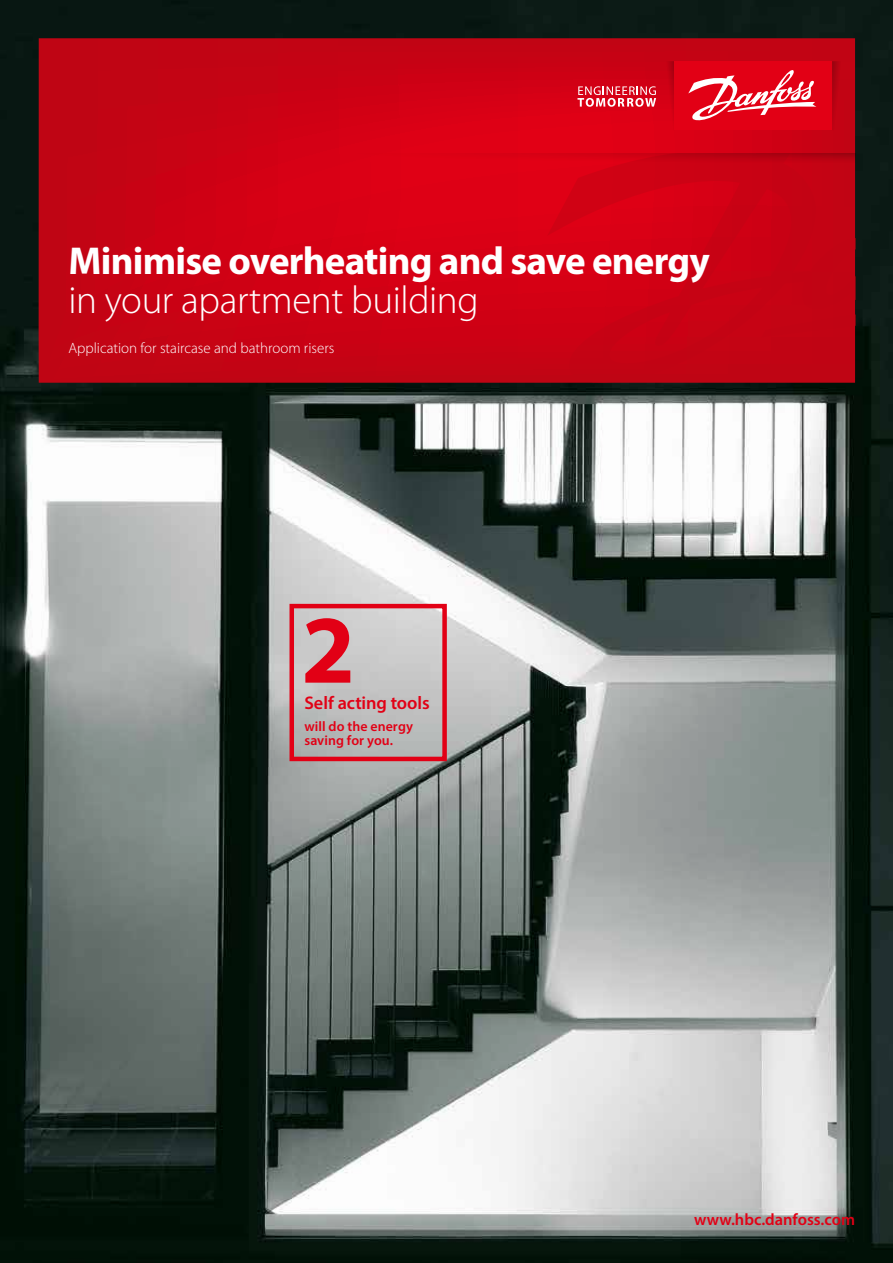
<style>
.page{position:relative;width:893px;height:1263px;background:#fff}
.page>*{position:absolute;margin:0;border:0;box-sizing:border-box;transform-origin:0 0}
.t1{font:700 97.5px "Myriad Pro";color:#e20015}
.t2{font:700 39px "Myriad Pro";letter-spacing:-.02em;color:#fff}
.t3{font:300 39px "Myriad Pro";letter-spacing:-.01em;color:#fff}
.t4{font:600 18.3px "Myriad Pro";letter-spacing:-.005em;color:#e20015}
.t5{font:600 16.5px "Myriad Pro";color:#e20015}
.t6{font:300 15px "Myriad Pro";color:#fff}
.t7{font:600 13.8px/13.8px "Myriad Pro";letter-spacing:.005em;color:#e20015}
</style>
<div class="page">
<img style="left:0;top:0;width:893px;height:1263px">
<div style="left:289px;top:604px;width:158px;height:157px;border:4px solid #e20015"></div>
<svg style="left:39px;top:38px;width:816px;height:345px;background:#cc0114"></svg>
<svg style="left:547px;top:166px;width:308px;height:217px;background:#ca0114"></svg>
<svg style="left:832px;top:61px;width:13px;height:69px"></svg>
<svg style="left:662px;top:61px;width:12px;height:69px"></svg>
<svg style="left:358px;top:153px;width:497px;height:13px;background:#cf0013"></svg>
<div style="left:674px;top:61px;width:158px;height:69px;background:#e20015"></div>
<svg style="left:577px;top:86px;width:79px;height:21px;background:#e35664"></svg>
<svg style="left:688px;top:70px;width:128px;height:51px"></svg>
<h2 class="t2" style="left:68px;top:235px;width:643px">Minimise overheating and save energy</h2>
<h2 class="t3" style="left:68px;top:276px;width:412px">in your apartment building</h2>
<p class="t6" style="left:68px;top:339px;width:268px">Application for staircase and bathroom risers</p>
<h1 class="t1" style="left:301px;top:586px;width:56px">2</h1>
<p class="t4" style="left:304px;top:691px;width:127px">Self acting tools</p>
<p class="t7" style="left:304px;top:719px;width:110px">will do the energy saving for you.</p>
<p class="t5" style="left:694px;top:1209px;width:162px">www.hbc.danfoss.com</p>
</div>
